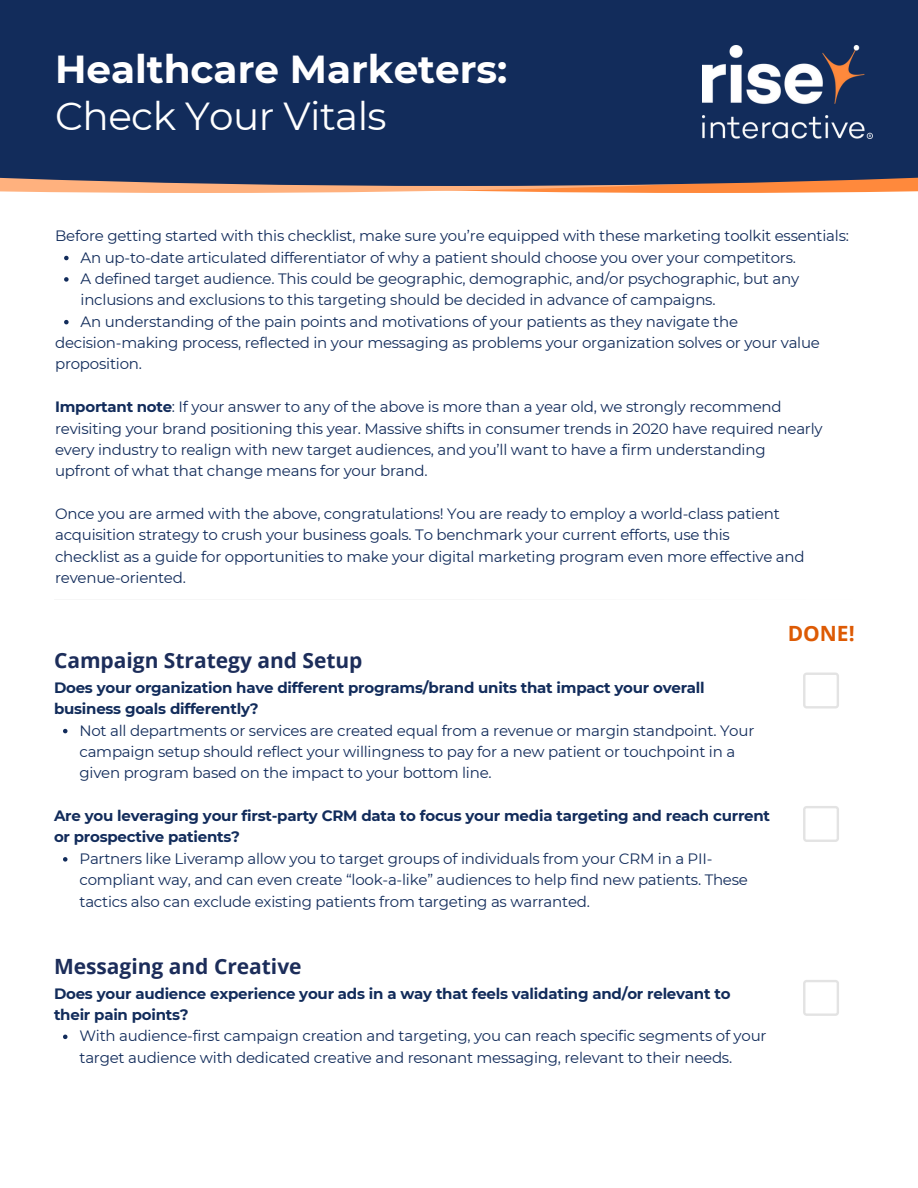
<style>
.page{position:relative;width:918px;height:1188px;background:#fff}
.page>*{position:absolute;margin:0;border:0;box-sizing:border-box;transform-origin:0 0}
.t1{font:700 39px "Montserrat";color:#fff}
.t2{font:39px "Montserrat";letter-spacing:-.015em;color:#fff}
.t3{font:700 21px "Open Sans";color:#1c2d5a}
.t4{font:700 21px "Open Sans";color:#dd5a04}
.t5{font:15px/21.3px "Montserrat";letter-spacing:-.015em;color:#122c5b}
.t6{font:700 15px/21.3px "Montserrat";letter-spacing:-.015em;color:#122c5b}
.s1{font-weight:700}
</style>
<div class="page">
<svg style="left:0;top:186px;width:918px;height:7px;fill:#ffb17e"></svg>
<div style="left:0;top:0;width:918px;height:186px;background:#122c5b"></div>
<img style="left:703px;top:46px;width:169px;height:92px">
<svg style="left:803px;top:673px;width:36px;height:36px"></svg>
<svg style="left:63px;top:1035px;width:5px;height:4px"></svg>
<svg style="left:63px;top:729px;width:5px;height:4px"></svg>
<svg style="left:63px;top:857px;width:5px;height:5px"></svg>
<svg style="left:64px;top:256px;width:5px;height:4px"></svg>
<svg style="left:64px;top:277px;width:5px;height:5px"></svg>
<svg style="left:64px;top:320px;width:5px;height:4px"></svg>
<svg style="left:803px;top:806px;width:36px;height:36px"></svg>
<svg style="left:803px;top:980px;width:36px;height:36px"></svg>
<p class="t1" style="left:55px;top:46px;width:454px">Healthcare Marketers:</p>
<p class="t2" style="left:55px;top:92px;width:333px">Check Your Vitals</p>
<p class="t5" style="left:55px;top:225px;width:795px">Before getting started with this checklist, make sure you’re equipped with these marketing toolkit essentials:</p>
<p class="t5" style="left:81px;top:247px;width:717px">An up-to-date articulated differentiator of why a patient should choose you over your competitors.</p>
<p class="t5" style="left:81px;top:268px;width:720px">A defined target audience. This could be geographic, demographic, and/or psychographic, but any inclusions and exclusions to this targeting should be decided in advance of campaigns.</p>
<p class="t5" style="left:81px;top:311px;width:659px">An understanding of the pain points and motivations of your patients as they navigate the</p>
<p class="t5" style="left:55px;top:332px;width:766px">decision-making process, reflected in your messaging as problems your organization solves or your value proposition.</p>
<p class="t5" style="left:55px;top:396px;width:728px"><span class="s1">Important note</span>: If your answer to any of the above is more than a year old, we strongly recommend</p>
<p class="t5" style="left:55px;top:418px;width:769px">revisiting your brand positioning this year. Massive shifts in consumer trends in 2020 have required nearly</p>
<p class="t5" style="left:55px;top:439px;width:712px">every industry to realign with new target audiences, and you’ll want to have a firm understanding</p>
<p class="t5" style="left:55px;top:460px;width:374px">upfront of what that change means for your brand.</p>
<p class="t5" style="left:55px;top:503px;width:726px">Once you are armed with the above, congratulations! You are ready to employ a world-class patient</p>
<p class="t5" style="left:55px;top:524px;width:676px">acquisition strategy to crush your business goals. To benchmark your current efforts, use this</p>
<p class="t5" style="left:55px;top:546px;width:751px">checklist as a guide for opportunities to make your digital marketing program even more effective and revenue-oriented.</p>
<p class="t3" style="left:54px;top:646px;width:310px">Campaign Strategy and Setup</p>
<p class="t6" style="left:54px;top:677px;width:652px">Does your organization have different programs/brand units that impact your overall business goals differently?</p>
<p class="t5" style="left:79px;top:720px;width:676px">Not all departments or services are created equal from a revenue or margin standpoint. Your campaign setup should reflect your willingness to pay for a new patient or touchpoint in a given program based on the impact to your bottom line.</p>
<p class="t6" style="left:54px;top:805px;width:718px">Are you leveraging your first-party CRM data to focus your media targeting and reach current or prospective patients?</p>
<p class="t5" style="left:79px;top:848px;width:670px">Partners like Liveramp allow you to target groups of individuals from your CRM in a PII&shy;compliant way, and can even create “look-a-like” audiences to help find new patients. These tactics also can exclude existing patients from targeting as warranted.</p>
<p class="t3" style="left:54px;top:951px;width:249px">Messaging and Creative</p>
<p class="t6" style="left:54px;top:983px;width:678px">Does your audience experience your ads in a way that feels validating and/or relevant to their pain points?</p>
<p class="t5" style="left:79px;top:1025px;width:689px">With audience-first campaign creation and targeting, you can reach specific segments of your target audience with dedicated creative and resonant messaging, relevant to their needs.</p>
<p class="t4" style="left:788px;top:619px;width:68px">DONE!</p>
</div>
